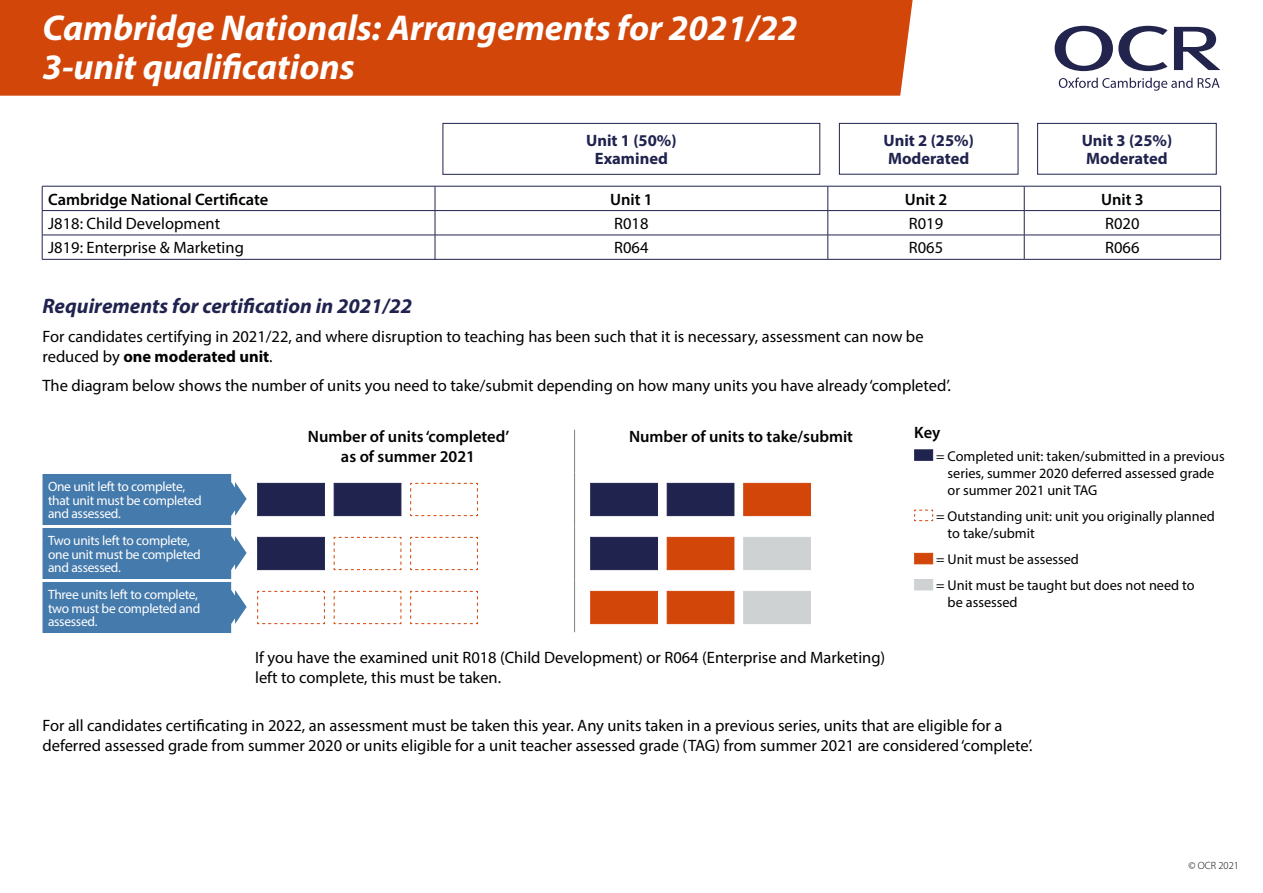
<style>
.page{position:relative;width:1263px;height:893px;background:#fff}
.page>*{position:absolute;margin:0;border:0;box-sizing:border-box;transform-origin:0 0}
.t1{font:italic 700 36px/39px "Myriad Pro";color:#fff}
.t2{font:italic 700 21px "Myriad Pro";color:#20234e}
.Body_Text{font:16.5px/19.8px "Myriad Pro";color:#000}
.Table_Head{font:600 16.5px/19.8px "Myriad Pro";color:#000;text-align:center}
.Unit_Requirements{font:700 16.5px/18px "Myriad Pro";color:#20234e}
.Table_Body_Text{font:16.5px "Myriad Pro";color:#000}
.Table_Head_Centre{font:600 16.5px "Myriad Pro";color:#000}
.t3{font:14.25px/17.1px "Myriad Pro";color:#000}
.Table_Body_Text_9pt{font:13.5px/13.5px "Myriad Pro";letter-spacing:-.02em;color:#fff}
.t4{font:300 10.5px "Myriad Pro";color:#000}
.s1{font-weight:700}
</style>
<div class="page">
<div style="left:0;top:0;width:913px;height:96px;background:#d2460a"></div>
<svg style="left:1059px;top:78px;width:133px;height:13px"></svg>
<svg style="left:1198px;top:78px;width:21px;height:10px"></svg>
<svg style="left:1174px;top:27px;width:46px;height:43px"></svg>
<svg style="left:1054px;top:26px;width:113px;height:45px"></svg>
<svg style="left:43px;top:474px;width:204px;height:159px;background:#5384b2"></svg>
<hr style="left:574px;top:430px;width:1px;height:42px;background:#808080">
<hr style="left:574px;top:472px;width:1px;height:54px;background:#808080">
<hr style="left:574px;top:526px;width:1px;height:54px;background:#808080">
<hr style="left:574px;top:580px;width:1px;height:52px;background:#808080">
<div style="left:257px;top:483px;width:68px;height:33px;background:#20234e"></div>
<div style="left:334px;top:483px;width:67px;height:33px;background:#20234e"></div>
<svg style="left:410px;top:483px;width:68px;height:33px"></svg>
<div style="left:590px;top:483px;width:68px;height:33px;background:#20234e"></div>
<div style="left:667px;top:483px;width:67px;height:33px;background:#20234e"></div>
<div style="left:743px;top:483px;width:68px;height:33px;background:#d2460a;border:1px solid #d2460a"></div>
<div style="left:257px;top:537px;width:68px;height:33px;background:#20234e"></div>
<svg style="left:333px;top:537px;width:69px;height:33px"></svg>
<svg style="left:410px;top:537px;width:68px;height:33px"></svg>
<div style="left:590px;top:537px;width:68px;height:33px;background:#20234e"></div>
<div style="left:667px;top:537px;width:67px;height:33px;background:#d2460a;border:1px solid #d2460a"></div>
<div style="left:743px;top:537px;width:68px;height:33px;background:#cfd2d3"></div>
<svg style="left:257px;top:591px;width:68px;height:33px"></svg>
<svg style="left:333px;top:591px;width:69px;height:33px"></svg>
<svg style="left:410px;top:591px;width:68px;height:33px"></svg>
<div style="left:590px;top:591px;width:68px;height:33px;background:#d2460a;border:1px solid #d2460a"></div>
<div style="left:667px;top:591px;width:67px;height:33px;background:#d2460a;border:1px solid #d2460a"></div>
<div style="left:743px;top:591px;width:68px;height:33px;background:#cfd2d3"></div>
<div style="left:914px;top:449px;width:19px;height:12px;background:#20234e;border:1px solid #20234e"></div>
<svg style="left:914px;top:509px;width:19px;height:12px"></svg>
<div style="left:914px;top:553px;width:19px;height:11px;background:#d2460a;border:1px solid #d2460a"></div>
<div style="left:914px;top:579px;width:19px;height:11px;background:#cfd2d3"></div>
<hr style="left:42px;top:186px;width:393px;height:1px;background:#20234e">
<hr style="left:435px;top:186px;width:393px;height:1px;background:#20234e">
<hr style="left:828px;top:186px;width:196px;height:1px;background:#20234e">
<hr style="left:1024px;top:186px;width:197px;height:1px;background:#20234e">
<hr style="left:42px;top:210px;width:393px;height:1px;background:#20234e">
<hr style="left:435px;top:210px;width:393px;height:1px;background:#20234e">
<hr style="left:828px;top:210px;width:196px;height:1px;background:#20234e">
<hr style="left:1024px;top:210px;width:197px;height:1px;background:#20234e">
<hr style="left:42px;top:235px;width:393px;height:1px;background:#20234e">
<svg style="left:42px;top:186px;width:1px;height:73px"></svg>
<hr style="left:435px;top:235px;width:393px;height:1px;background:#20234e">
<svg style="left:435px;top:186px;width:1px;height:73px"></svg>
<hr style="left:828px;top:235px;width:196px;height:1px;background:#20234e">
<svg style="left:827px;top:186px;width:1px;height:73px"></svg>
<hr style="left:1024px;top:235px;width:197px;height:1px;background:#20234e">
<svg style="left:1024px;top:186px;width:1px;height:73px"></svg>
<svg style="left:1220px;top:186px;width:1px;height:73px"></svg>
<hr style="left:42px;top:259px;width:393px;height:1px;background:#20234e">
<hr style="left:435px;top:259px;width:393px;height:1px;background:#20234e">
<hr style="left:828px;top:259px;width:196px;height:1px;background:#20234e">
<hr style="left:1024px;top:259px;width:197px;height:1px;background:#20234e">
<div style="left:442px;top:123px;width:378px;height:52px;border:1px solid #20234e"></div>
<div style="left:839px;top:123px;width:179px;height:52px;border:1px solid #20234e"></div>
<div style="left:1037px;top:123px;width:179px;height:52px;border:1px solid #20234e"></div>
<p class="t1" style="left:43px;top:7px;width:756px">Cambridge Nationals: Arrangements for 2021/22<br>3-unit qualifications</p>
<p class="Unit_Requirements" style="left:586px;top:131px;width:92px;text-align:center">Unit 1 (50%)<br>Examined</p>
<p class="Unit_Requirements" style="left:883px;top:131px;width:92px">Unit 2 (25%)<br>Moderated</p>
<p class="Unit_Requirements" style="left:1082px;top:131px;width:92px">Unit 3 (25%)<br>Moderated</p>
<p class="Table_Head" style="left:48px;top:189px;width:222px">Cambridge National Certificate</p>
<p class="Table_Head_Centre" style="left:610px;top:189px;width:44px">Unit 1</p>
<p class="Table_Head_Centre" style="left:905px;top:189px;width:44px">Unit 2</p>
<p class="Table_Head_Centre" style="left:1101px;top:189px;width:44px">Unit 3</p>
<p class="Body_Text" style="left:48px;top:213px;width:173px">J818: Child Development</p>
<p class="Table_Body_Text" style="left:614px;top:213px;width:36px">R018</p>
<p class="Table_Body_Text" style="left:909px;top:213px;width:36px">R019</p>
<p class="Table_Body_Text" style="left:1105px;top:213px;width:36px">R020</p>
<p class="Body_Text" style="left:48px;top:238px;width:197px">J819: Enterprise &amp; Marketing</p>
<p class="Table_Body_Text" style="left:614px;top:238px;width:36px">R064</p>
<p class="Table_Body_Text" style="left:909px;top:238px;width:36px">R065</p>
<p class="Table_Body_Text" style="left:1105px;top:238px;width:36px">R066</p>
<h1 class="t2" style="left:43px;top:293px;width:371px">Requirements for certification in 2021/22</h1>
<p class="Body_Text" style="left:43px;top:326px;width:883px">For candidates certifying in 2021/22, and where disruption to teaching has been such that it is necessary, assessment can now be reduced by <span class="s1">one moderated unit</span>.</p>
<p class="Body_Text" style="left:43px;top:375px;width:910px">The diagram below shows the number of units you need to take/submit depending on how many units you have already ‘completed’.</p>
<p class="Table_Head" style="left:308px;top:426px;width:203px">Number of units ‘completed’ as of summer 2021</p>
<p class="Table_Head" style="left:629px;top:426px;width:225px">Number of units to take/submit</p>
<p class="Table_Head" style="left:914px;top:422px;width:28px">Key</p>
<p class="t3" style="left:947px;top:447px;width:279px;text-indent:-12px">= Completed unit: taken/submitted in a previous series, summer 2020 deferred assessed grade or summer 2021 unit TAG</p>
<p class="t3" style="left:947px;top:507px;width:269px;text-indent:-12px">= Outstanding unit: unit you originally planned to take/submit</p>
<p class="t3" style="left:936px;top:546px;width:260px;line-height:26.1px">= Unit must be assessed<br>= Unit must be taught but does not need to</p>
<p class="t3" style="left:947px;top:594px;width:72px">be assessed</p>
<p class="Table_Body_Text_9pt" style="left:48px;top:480px;width:155px">One unit left to complete, that unit must be completed and assessed.</p>
<p class="Table_Body_Text_9pt" style="left:48px;top:534px;width:154px">Two units left to complete, one unit must be completed and assessed.</p>
<p class="Table_Body_Text_9pt" style="left:48px;top:588px;width:154px">Three units left to complete, two must be completed and assessed.</p>
<p class="Body_Text" style="left:255px;top:647px;width:632px">If you have the examined unit R018 (Child Development) or R064 (Enterprise and Marketing) left to complete, this must be taken.</p>
<p class="Body_Text" style="left:43px;top:716px;width:992px">For all candidates certificating in 2022, an assessment must be taken this year. Any units taken in a previous series, units that are eligible for a deferred assessed grade from summer 2020 or units eligible for a unit teacher assessed grade (TAG) from summer 2021 are considered ‘complete’.</p>
<p class="t4" style="left:1188px;top:859px;width:52px">© OCR 2021</p>
</div>
